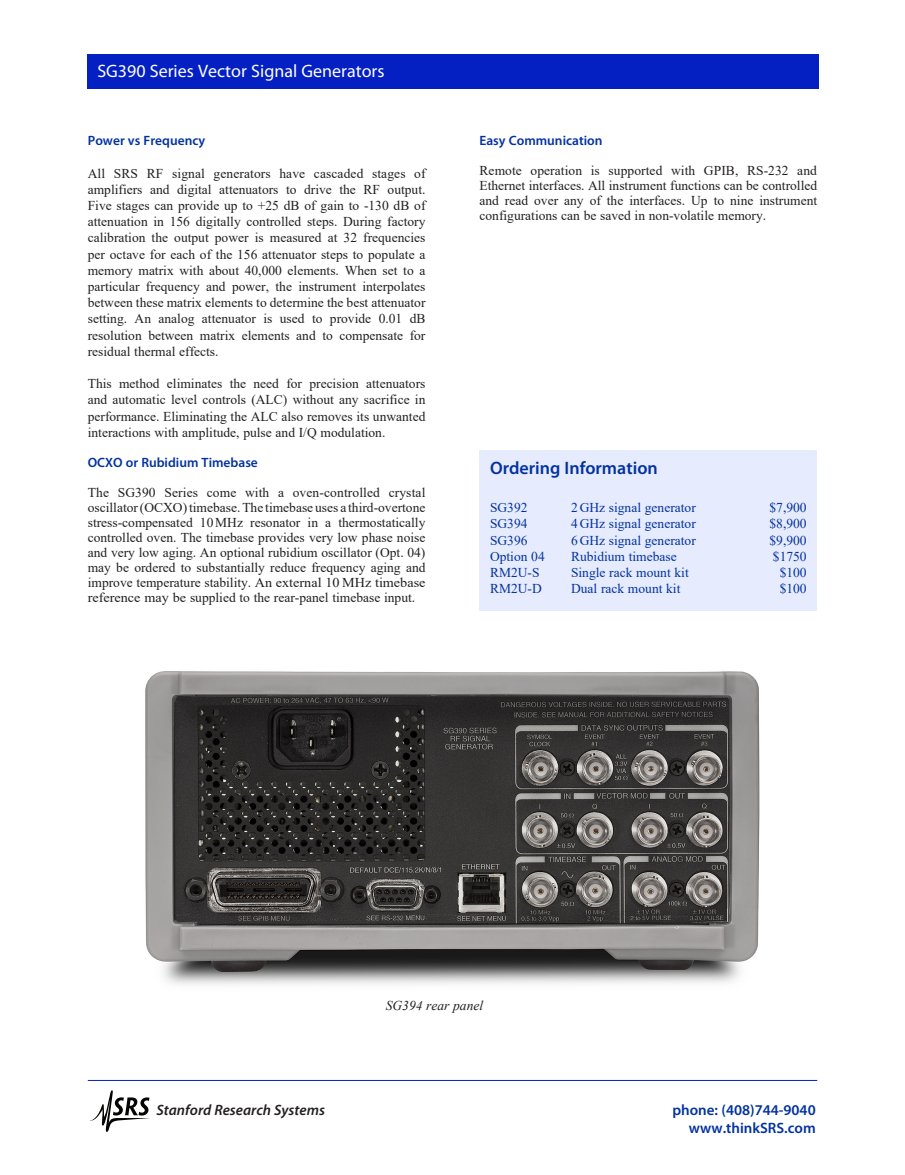
<style>
.page{position:relative;width:905px;height:1175px;background:#fff}
.page>*{position:absolute;margin:0;border:0;box-sizing:border-box;transform-origin:0 0}
.t1{font:18px "Myriad Pro";color:#fff}
.t2{font:600 18px "Myriad Pro";color:#0332a0}
.t3{font:600 15px/18px "Myriad Pro";color:#0332a0;text-align:right}
.t4{font:italic 600 15px "Myriad Pro";color:#231f20}
.t5{font:13.5px/16.2px "Times New Roman";color:#231f20;text-align:justify}
.t6{font:13.5px "Times New Roman";color:#0332a0}
.t7{font:600 13.5px "Myriad Pro";color:#0332a0}
.t8{font:italic 13.5px "Times New Roman";color:#231f20}
</style>
<div class="page">
<hr style="left:88px;top:1080px;width:729px;height:1px;background:#031fc2">
<svg style="left:89px;top:1090px;width:61px;height:41px"></svg>
<div style="left:88px;top:54px;width:730px;height:35px;background:#041fc2"></div>
<div style="left:479px;top:450px;width:338px;height:161px;background:#e6ecfd"></div>
<img style="left:145px;top:671px;width:615px;height:314px">
<p class="t1" style="left:97px;top:60px;width:289px">SG390 Series Vector Signal Generators</p>
<p class="t7" style="left:88px;top:132px;width:119px">Power vs Frequency</p>
<p class="t5" style="left:88px;top:164px;width:339px">All SRS RF signal generators have cascaded stages of amplifiers and digital attenuators to drive the RF output.<br>Five stages can provide up to +25 dB of gain to -130 dB of attenuation in 156 digitally controlled steps. During factory calibration the output power is measured at 32 frequencies per octave for each of the 156 attenuator steps to populate a memory matrix with about 40,000 elements. When set to a particular frequency and power, the instrument interpolates between these matrix elements to determine the best attenuator setting. An analog attenuator is used to provide 0.01 dB resolution between matrix elements and to compensate for residual thermal effects.</p>
<p class="t5" style="left:88px;top:375px;width:339px">This method eliminates the need for precision attenuators and automatic level controls (ALC) without any sacrifice in performance. Eliminating the ALC also removes its unwanted interactions with amplitude, pulse and I/Q modulation.</p>
<p class="t7" style="left:88px;top:454px;width:172px">OCXO or Rubidium Timebase</p>
<p class="t5" style="left:88px;top:484px;width:339px;line-height:15px">The SG390 Series come with a oven-controlled crystal oscillator (OCXO) timebase. The timebase uses a third-overtone stress-compensated 10MHz resonator in a thermostatically controlled oven. The timebase provides very low phase noise and very low aging. An optional rubidium oscillator (Opt. 04) may be ordered to substantially reduce frequency aging and improve temperature stability. An external 10 MHz timebase reference may be supplied to the rear-panel timebase input.</p>
<p class="t7" style="left:479px;top:132px;width:125px">Easy Communication</p>
<p class="t5" style="left:479px;top:163px;width:339px;line-height:15px">Remote operation is supported with GPIB, RS-232 and Ethernet interfaces. All instrument functions can be controlled and read over any of the interfaces. Up to nine instrument configurations can be saved in non-volatile memory.</p>
<p class="t2" style="left:490px;top:457px;width:169px">Ordering Information</p>
<p class="t6" style="left:490px;top:498px;width:39px">SG392</p>
<p class="t6" style="left:571px;top:498px;width:126px">2GHz signal generator</p>
<p class="t6" style="left:769px;top:498px;width:39px">$7,900</p>
<p class="t6" style="left:490px;top:514px;width:39px">SG394</p>
<p class="t6" style="left:571px;top:514px;width:126px">4GHz signal generator</p>
<p class="t6" style="left:769px;top:514px;width:39px">$8,900</p>
<p class="t6" style="left:490px;top:530px;width:39px">SG396</p>
<p class="t6" style="left:571px;top:530px;width:126px">6GHz signal generator</p>
<p class="t6" style="left:769px;top:530px;width:39px">$9,900</p>
<p class="t6" style="left:490px;top:546px;width:56px">Option 04</p>
<p class="t6" style="left:571px;top:546px;width:107px">Rubidium timebase</p>
<p class="t6" style="left:772px;top:546px;width:35px">$1750</p>
<p class="t6" style="left:490px;top:563px;width:51px">RM2U-S</p>
<p class="t6" style="left:571px;top:563px;width:119px">Single rack mount kit</p>
<p class="t6" style="left:779px;top:563px;width:28px">$100</p>
<p class="t6" style="left:490px;top:579px;width:53px">RM2U-D</p>
<p class="t6" style="left:571px;top:579px;width:111px">Dual rack mount kit</p>
<p class="t6" style="left:779px;top:579px;width:28px">$100</p>
<p class="t8" style="left:386px;top:996px;width:99px">SG394 rear panel</p>
<p class="t4" style="left:156px;top:1100px;width:170px">Stanford Research Systems</p>
<p class="t3" style="left:672px;top:1100px;width:145px">phone: (408)744-9040 www.thinkSRS.com</p>
</div>
